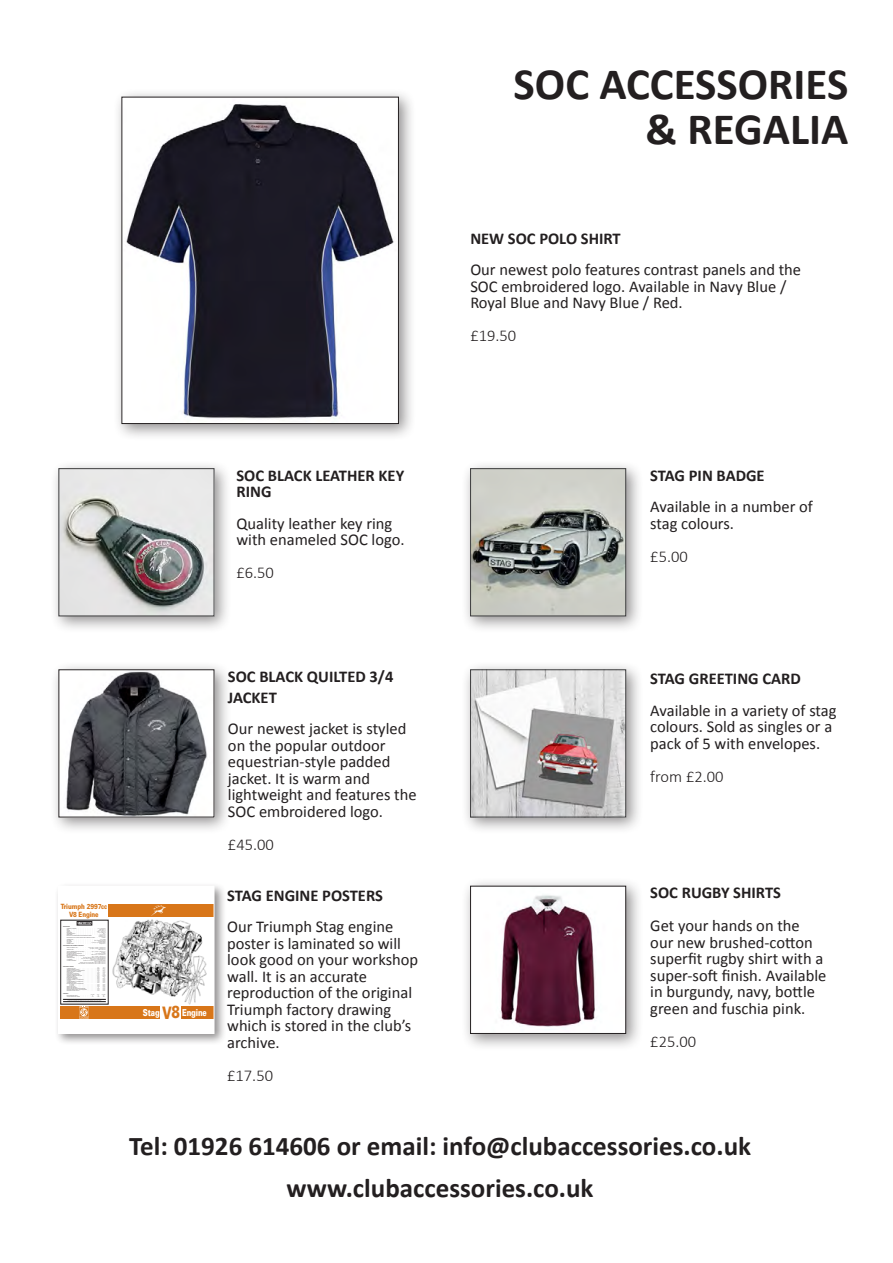
<style>
.page{position:relative;width:893px;height:1263px;background:#fff}
.page>*{position:absolute;margin:0;border:0;box-sizing:border-box;transform-origin:0 0}
.t1{font:700 45px/45px "Calibri";color:#231f20;text-align:right}
.t2{font:700 27px "Calibri";color:#231f20}
.t3{font:16.5px/16.5px "Calibri";color:#231f20}
.t4{font:700 16.5px/16.5px "Calibri";color:#231f20}
.t5{font:300 16.5px "Calibri";color:#231f20}
.t6{font:900 9.6px "Univers";letter-spacing:-.015em;color:#fff;scale:.73 1}
.t7{font:900 7.2px/7.2px "Univers";letter-spacing:-.01em;color:#d87619;text-align:center;scale:.78 1}
.s1{font-size:17.25px;color:#d87619}
.s2{font-size:17.4px;color:#d87619}
</style>
<div class="page">
<div style="left:55px;top:882px;width:171px;height:164px;background:#231f20;opacity:.5"></div>
<div style="left:59px;top:886px;width:155px;height:147px;background:#fff"></div>
<img style="left:112px;top:919px;width:95px;height:85px">
<div style="left:108px;top:904px;width:106px;height:12px;background:#d87619"></div>
<div style="left:61px;top:1006px;width:153px;height:12px;background:#d87619"></div>
<svg style="left:152px;top:905px;width:14px;height:10px"></svg>
<svg style="left:79px;top:1006px;width:10px;height:13px"></svg>
<div style="left:161px;top:1006px;width:20px;height:14px;background:#fff"></div>
<hr style="left:63px;top:999px;width:43px;height:1px;background:#231f20">
<hr style="left:63px;top:1001px;width:43px;height:1px;background:#231f20">
<div style="left:77px;top:921px;width:15px;height:4px;border:1px solid #231f20"></div>
<svg style="left:77px;top:921px;width:14px;height:5px"></svg>
<div style="left:59px;top:886px;width:155px;height:148px;border:1px solid #fff"></div>
<div style="left:461px;top:660px;width:182px;height:175px;background:#231f20;opacity:.5"></div>
<img style="left:472px;top:671px;width:152px;height:144px">
<div style="left:470px;top:669px;width:156px;height:148px;border:1px solid #3e3e3f"></div>
<div style="left:461px;top:459px;width:182px;height:175px;background:#231f20;opacity:.5"></div>
<img style="left:472px;top:470px;width:152px;height:144px">
<div style="left:470px;top:468px;width:156px;height:148px;border:1px solid #3e3e3f"></div>
<div style="left:49px;top:459px;width:182px;height:175px;background:#231f20;opacity:.5"></div>
<img style="left:61px;top:470px;width:151px;height:144px">
<div style="left:112px;top:88px;width:304px;height:353px;background:#231f20;opacity:.5"></div>
<img style="left:124px;top:99px;width:273px;height:323px">
<div style="left:122px;top:97px;width:277px;height:327px;border:1px solid #231f20"></div>
<div style="left:49px;top:660px;width:182px;height:175px;background:#231f20;opacity:.5"></div>
<img style="left:61px;top:671px;width:151px;height:144px">
<div style="left:461px;top:877px;width:182px;height:174px;background:#231f20;opacity:.5"></div>
<img style="left:472px;top:888px;width:152px;height:144px">
<div style="left:470px;top:886px;width:156px;height:148px;border:1px solid #231f20"></div>
<p class="t1" style="left:514px;top:62px;width:336px">SOC ACCESSORIES &amp; REGALIA</p>
<p class="t4" style="left:470px;top:230px;width:152px">NEW SOC POLO SHIRT</p>
<p class="t3" style="left:470px;top:261px;width:332px">Our newest polo features contrast panels and the<br>SOC embroidered logo. Available in Navy Blue /<br>Royal Blue and Navy Blue / Red.</p>
<p class="t5" style="left:470px;top:325px;width:47px">£19.50</p>
<p class="t4" style="left:236px;top:467px;width:169px">SOC BLACK LEATHER KEY<br>RING</p>
<p class="t3" style="left:236px;top:515px;width:170px">Quality leather key ring with enameled SOC logo.</p>
<p class="t5" style="left:236px;top:563px;width:39px">£6.50</p>
<p class="t4" style="left:650px;top:467px;width:116px">STAG PIN BADGE</p>
<p class="t3" style="left:650px;top:499px;width:164px">Available in a number of stag colours.</p>
<p class="t5" style="left:650px;top:546px;width:39px">£5.00</p>
<p class="t7" style="left:61px;top:903px;width:61px">Triumph 2997cc<br>V8 Engine</p>
<p class="t6" style="left:143px;top:1007px;width:89px">Stag <span class="s1">V</span><span class="s2">8</span> Engine</p>
<p class="t4" style="left:228px;top:666px;width:167px;line-height:21px">SOC BLACK QUILTED 3/4<br>JACKET</p>
<p class="t3" style="left:228px;top:721px;width:190px">Our newest jacket is styled on the popular outdoor equestrian-style padded jacket. It is warm and lightweight and features the<br>SOC embroidered logo.</p>
<p class="t5" style="left:228px;top:834px;width:47px">£45.00</p>
<p class="t4" style="left:227px;top:887px;width:157px">STAG ENGINE POSTERS</p>
<p class="t3" style="left:227px;top:918px;width:193px">Our Triumph Stag engine poster is laminated so will look good on your workshop wall. It is an accurate reproduction of the original<br>Triumph factory drawing which is stored in the club’s archive.</p>
<p class="t5" style="left:227px;top:1065px;width:47px">£17.50</p>
<p class="t4" style="left:650px;top:670px;width:152px">STAG GREETING CARD</p>
<p class="t3" style="left:650px;top:702px;width:188px">Available in a variety of stag colours. Sold as singles or a pack of 5 with envelopes.</p>
<p class="t5" style="left:650px;top:766px;width:75px">from £2.00</p>
<p class="t4" style="left:650px;top:885px;width:132px">SOC RUGBY SHIRTS</p>
<p class="t3" style="left:650px;top:918px;width:178px">Get your hands on the our new brushed-cotton superfit rugby shirt with a super-soft finish. Available in burgundy, navy, bottle green and fuschia pink.</p>
<p class="t5" style="left:650px;top:1031px;width:47px">£25.00</p>
<p class="t2" style="left:129px;top:1128px;width:623px">Tel: 01926 614606 or email: info@clubaccessories.co.uk</p>
<p class="t2" style="left:287px;top:1170px;width:308px">www.clubaccessories.co.uk</p>
</div>
